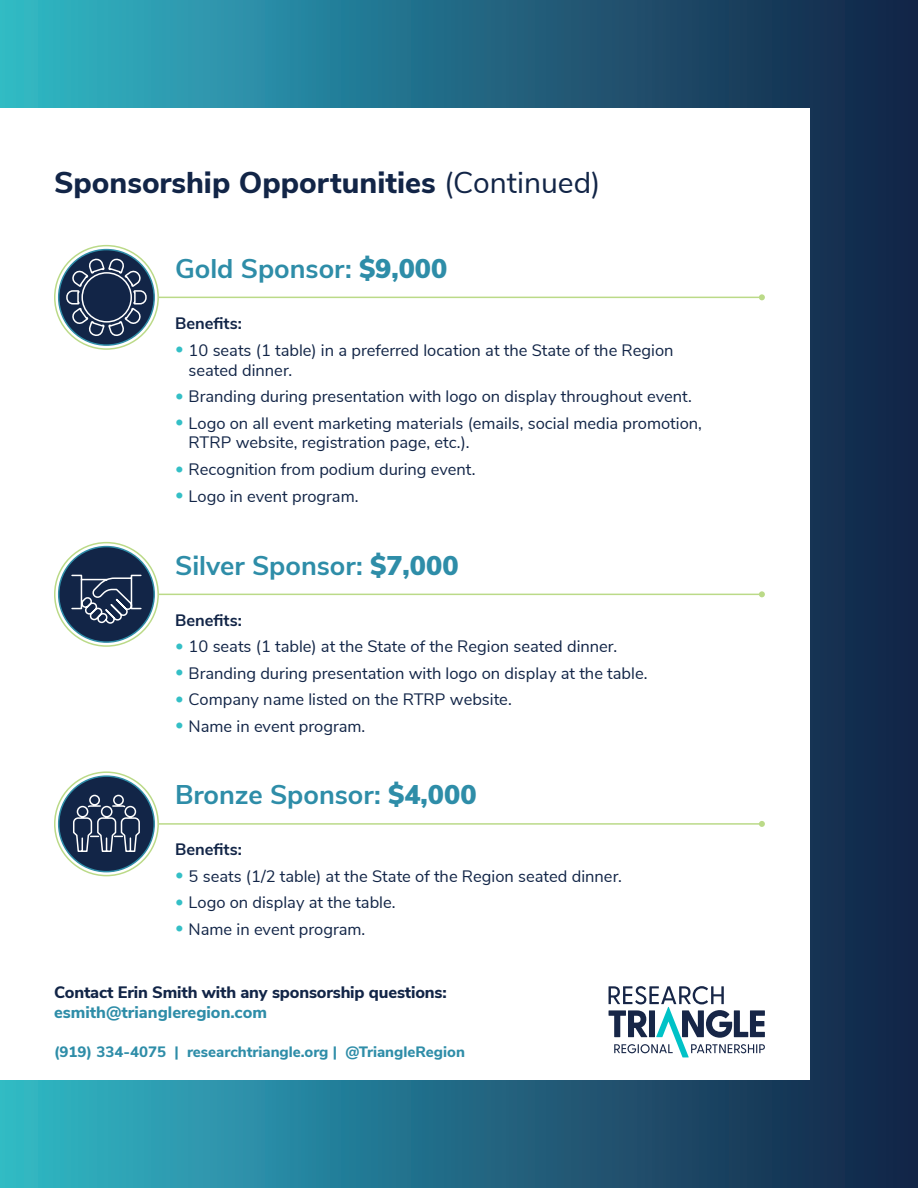
<style>
.page{position:relative;width:918px;height:1188px;background:#fff}
.page>*{position:absolute;margin:0;border:0;box-sizing:border-box;transform-origin:0 0}
.t1{font:800 30px "Nunito Sans";color:#122547}
.t2{font:700 27px "Nunito Sans";color:#2e8da8}
.t3{font:16.5px/19.8px "Nunito Sans";color:#122547}
.t4{font:800 16.5px "Nunito Sans";letter-spacing:-.01em;color:#122547}
.t5{font:700 16.5px "Nunito Sans";color:#122547}
.t6{font:800 16.5px "Nunito Sans";color:#2e8da8}
.t7{font:800 15px "Nunito Sans";color:#2e8da8}
.s1{font-weight:400}
.s2{font-weight:900}
.s3{color:#34bfc6}
</style>
<div class="page">
<div style="left:0;top:0;width:918px;height:1188px;background:linear-gradient(to right,#32b8c8,#132144)"></div>
<div style="left:0;top:108px;width:810px;height:972px;background:#fff"></div>
<hr style="left:159px;top:297px;width:603px;height:1px;background:#bbda88">
<svg style="left:759px;top:294px;width:6px;height:6px"></svg>
<div style="left:59px;top:250px;width:95px;height:95px;background:#122547;border-radius:50%"></div>
<div style="left:58px;top:249px;width:97px;height:97px;border:2px solid #2e8da8;border-radius:50%"></div>
<div style="left:54px;top:245px;width:105px;height:105px;border:2px solid #bbda88;border-radius:50%"></div>
<svg style="left:65px;top:258px;width:82px;height:78px"></svg>
<hr style="left:159px;top:594px;width:603px;height:1px;background:#bbda88">
<svg style="left:759px;top:591px;width:6px;height:6px"></svg>
<div style="left:59px;top:547px;width:95px;height:95px;background:#122547;border-radius:50%"></div>
<div style="left:58px;top:546px;width:97px;height:97px;border:2px solid #2e8da8;border-radius:50%"></div>
<div style="left:54px;top:542px;width:105px;height:105px;border:2px solid #bbda88;border-radius:50%"></div>
<svg style="left:71px;top:574px;width:71px;height:50px"></svg>
<svg style="left:609px;top:986px;width:156px;height:71px"></svg>
<hr style="left:159px;top:823px;width:603px;height:2px;background:#bbda88">
<svg style="left:759px;top:821px;width:6px;height:6px"></svg>
<div style="left:59px;top:776px;width:95px;height:96px;background:#122547;border-radius:50%"></div>
<div style="left:58px;top:775px;width:97px;height:97px;border:2px solid #2e8da8;border-radius:50%"></div>
<div style="left:54px;top:771px;width:105px;height:105px;border:2px solid #bbda88;border-radius:50%"></div>
<svg style="left:73px;top:794px;width:67px;height:58px"></svg>
<h1 class="t1" style="left:54px;top:160px;width:548px">Sponsorship Opportunities <span class="s1">(Continued)</span></h1>
<h2 class="t2" style="left:175px;top:249px;width:274px">Gold Sponsor: <span class="s2">$9,000</span></h2>
<p class="t5" style="left:175px;top:311px;width:68px">Benefits:</p>
<p class="t3" style="left:189px;top:339px;width:487px;text-indent:-13px"><span class="s3">•</span> 10 seats (1 table) in a preferred location at the State of the Region seated dinner.</p>
<p class="t3" style="left:175px;top:386px;width:518px"><span class="s3">•</span> Branding during presentation with logo on display throughout event.</p>
<p class="t3" style="left:189px;top:412px;width:515px;text-indent:-13px"><span class="s3">•</span> Logo on all event marketing materials (emails, social media promotion,<br>RTRP website, registration page, etc.).</p>
<p class="t3" style="left:175px;top:458px;width:302px"><span class="s3">•</span> Recognition from podium during event.</p>
<p class="t3" style="left:175px;top:485px;width:185px"><span class="s3">•</span> Logo in event program.</p>
<h2 class="t2" style="left:175px;top:546px;width:285px">Silver Sponsor: <span class="s2">$7,000</span></h2>
<p class="t5" style="left:175px;top:608px;width:68px">Benefits:</p>
<p class="t3" style="left:175px;top:636px;width:444px"><span class="s3">•</span> 10 seats (1 table) at the State of the Region seated dinner.</p>
<p class="t3" style="left:175px;top:662px;width:474px"><span class="s3">•</span> Branding during presentation with logo on display at the table.</p>
<p class="t3" style="left:175px;top:689px;width:338px"><span class="s3">•</span> Company name listed on the RTRP website.</p>
<p class="t3" style="left:175px;top:715px;width:192px"><span class="s3">•</span> Name in event program.</p>
<h2 class="t2" style="left:175px;top:775px;width:303px">Bronze Sponsor: <span class="s2">$4,000</span></h2>
<p class="t5" style="left:175px;top:837px;width:68px">Benefits:</p>
<p class="t3" style="left:175px;top:865px;width:448px"><span class="s3">•</span> 5 seats (1/2 table) at the State of the Region seated dinner.</p>
<p class="t3" style="left:175px;top:892px;width:222px"><span class="s3">•</span> Logo on display at the table.</p>
<p class="t3" style="left:175px;top:918px;width:192px"><span class="s3">•</span> Name in event program.</p>
<p class="t4" style="left:54px;top:980px;width:394px">Contact Erin Smith with any sponsorship questions:</p>
<p class="t6" style="left:54px;top:1000px;width:215px">esmith@triangleregion.com</p>
<p class="t7" style="left:54px;top:1041px;width:412px">(919) 334-4075 | researchtriangle.org | @TriangleRegion</p>
</div>
